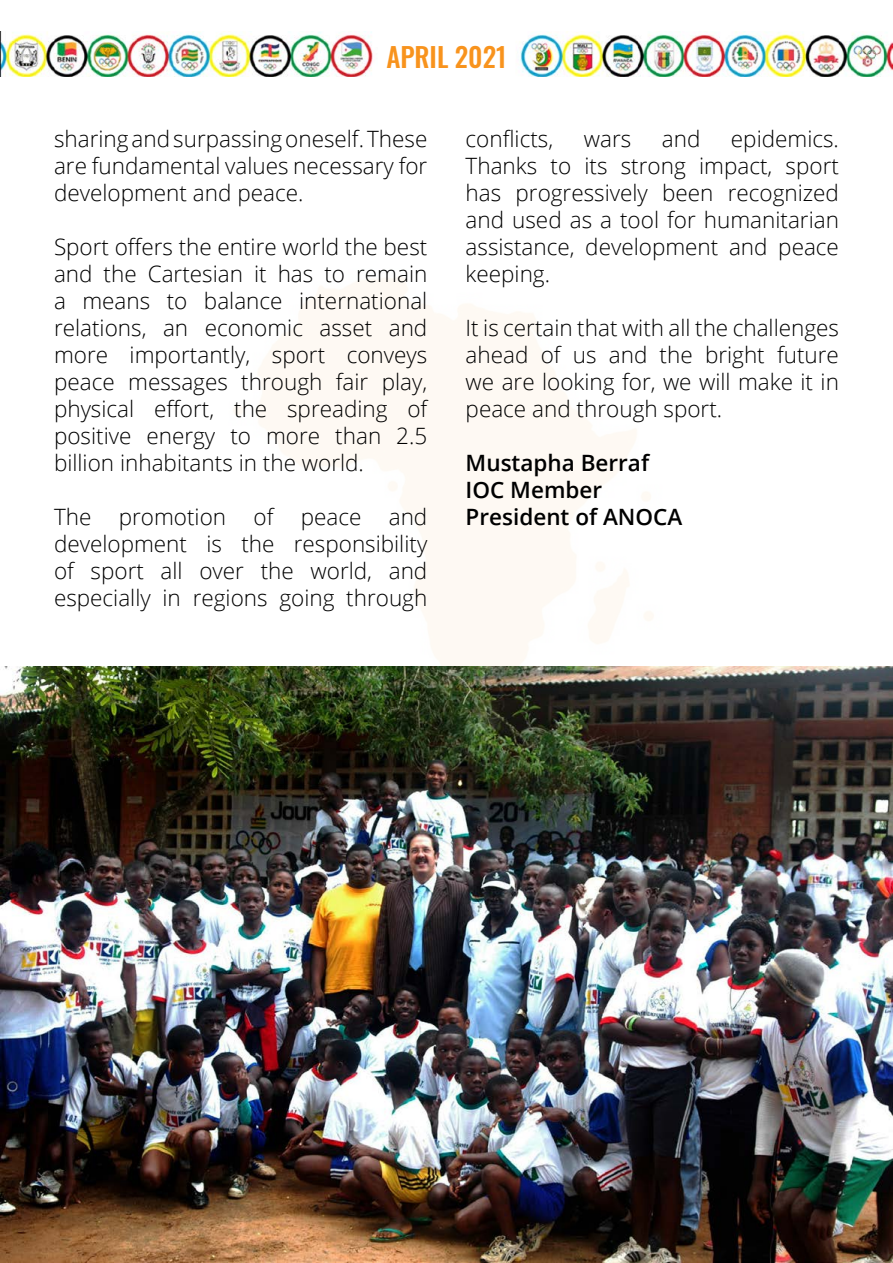
<style>
.page{position:relative;width:893px;height:1263px;background:#fff}
.page>*{position:absolute;margin:0;border:0;box-sizing:border-box;transform-origin:0 0}
.t1{font:500 27px "Oswald";color:#f8931d}
.t2{font:300 22.5px/27px "Open Sans";color:#000;text-align:justify}
.t3{font:600 22.5px/27px "Open Sans";color:#000}
</style>
<div class="page">
<img style="left:0;top:31px;width:893px;height:46px">
<div style="left:379px;top:31px;width:128px;height:51px;background:#fff"></div>
<img style="left:0;top:666px;width:893px;height:597px">
<p class="t1" style="left:386px;top:33px;width:122px">APRIL 2021</p>
<p class="t2" style="left:54px;top:125px;width:375px">sharing and surpassing oneself. These are fundamental values necessary for development and peace.</p>
<p class="t2" style="left:54px;top:233px;width:375px">Sport offers the entire world the best and the Cartesian it has to remain a means to balance international relations, an economic asset and more importantly, sport conveys peace messages through fair play, physical effort, the spreading of positive energy to more than 2.5 billion inhabitants in the world.</p>
<p class="t2" style="left:54px;top:503px;width:375px">The promotion of peace and development is the responsibility of sport all over the world, and especially in regions going through</p>
<p class="t2" style="left:466px;top:125px;width:89px">conflicts,</p>
<p class="t2" style="left:584px;top:125px;width:49px">wars</p>
<p class="t2" style="left:662px;top:125px;width:40px">and</p>
<p class="t2" style="left:466px;top:125px;width:375px;text-indent:265px">epidemics.<br>Thanks to its strong impact, sport has progressively been recognized and used as a tool for humanitarian assistance, development and peace keeping.</p>
<p class="t2" style="left:466px;top:314px;width:375px">It is certain that with all the challenges ahead of us and the bright future we are looking for, we will make it in peace and through sport.</p>
<p class="t3" style="left:466px;top:449px;width:218px">Mustapha Berraf<br>IOC Member<br>President of ANOCA</p>
</div>
